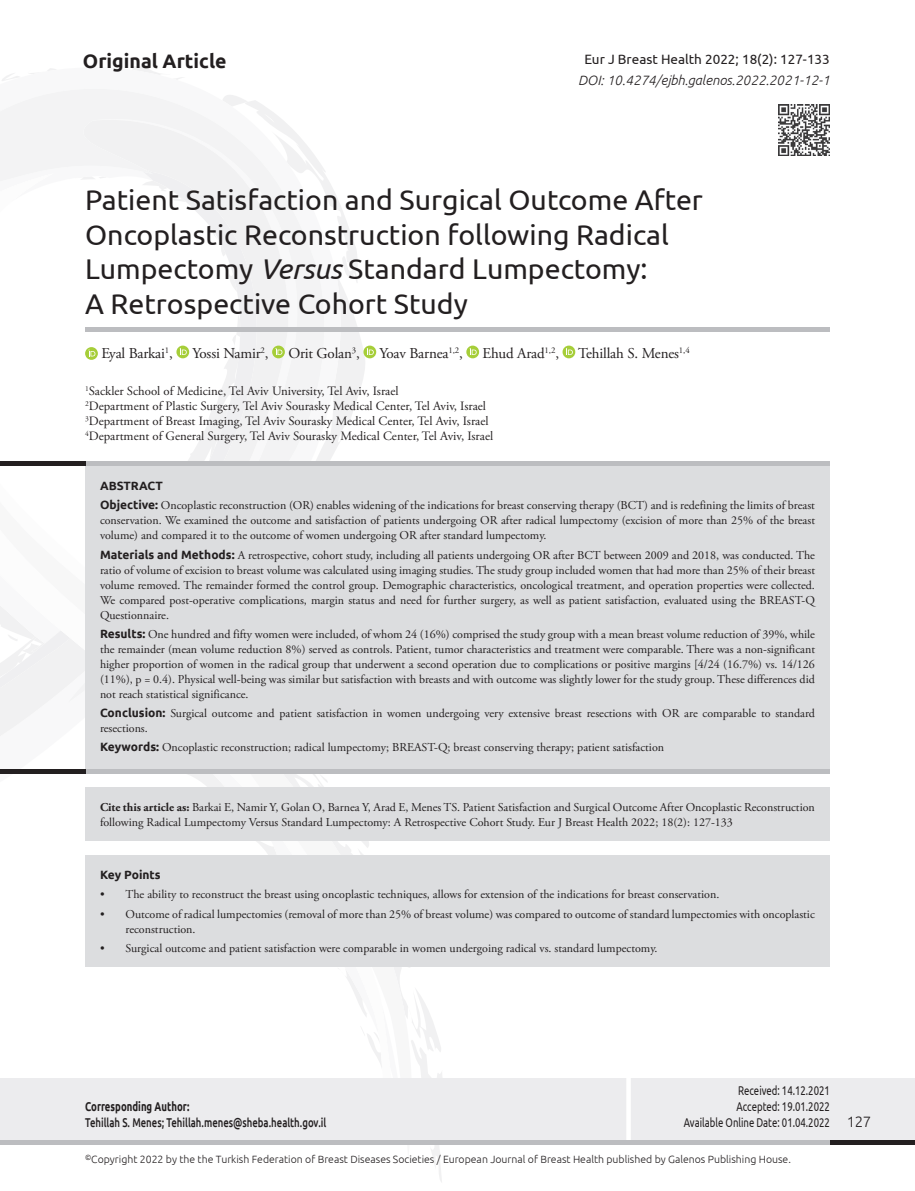
<style>
.page{position:relative;width:915px;height:1191px;background:#fff}
.page>*{position:absolute;margin:0;border:0;box-sizing:border-box;transform-origin:0 0}
._1__BASLIK{font:28.5px/34.5px "Ubuntu";color:#231f20}
.t1{font:700 19.5px "Ubuntu";color:#231f20}
.YAZARLAR{font:15px "Adobe Garamond Pro";letter-spacing:-.01em;color:#231f20}
.t2{font:300 15px "Ubuntu";color:#231f20}
.DOI{font:italic 300 13.5px "Ubuntu";color:#231f20}
.SAYFA_ARALIK{font:13.5px "Ubuntu";color:#231f20}
.KURUMLAR{font:12.75px "Adobe Garamond Pro";color:#231f20}
.t3{font:12.75px "Ubuntu";color:#231f20;scale:.75 1}
.t4{font:500 12.75px "Ubuntu";color:#231f20;scale:.75 1}
.t5{font:700 12.75px "Ubuntu";color:#231f20;scale:.75 1}
.ÖZET{font:12px/15px "Adobe Garamond Pro";color:#231f20;text-align:justify}
.KEYPOINT{font:12px/15px "Adobe Garamond Pro";color:#231f20}
.CİTE_AS{font:12px/15px "Adobe Garamond Pro";color:#231f20}
.KEYPOINT-BOLD{font:700 12px "Ubuntu";color:#231f20}
.ABSTRACT{font:700 12px "Ubuntu";color:#231f20}
.t6{font:300 10.5px "Ubuntu";color:#231f20}
.s1{font-style:italic}
.s2{font-family:"Ubuntu";font-weight:700}
.s3{font-weight:700}
</style>
<div class="page">
<svg style="left:415px;top:990px;width:30px;height:192px"></svg>
<svg style="left:0;top:688px;width:415px;height:457px"></svg>
<div style="left:0;top:1078px;width:914px;height:61px;background:#ececee"></div>
<hr style="left:626px;top:1076px;width:4px;height:65px;background:#fff">
<div style="left:0;top:1139px;width:914px;height:5px;background:#bcbdc0"></div>
<div style="left:829px;top:1139px;width:85px;height:5px;background:#231f20"></div>
<img style="left:778px;top:104px;width:51px;height:52px">
<div style="left:85px;top:327px;width:744px;height:5px;background:#bcbdc0"></div>
<div style="left:85px;top:466px;width:744px;height:303px;background:#dcdddf"></div>
<hr style="left:85px;top:769px;width:744px;height:4px;background:#bcbdc0">
<hr style="left:0;top:769px;width:85px;height:4px;background:#231f20">
<div style="left:85px;top:461px;width:744px;height:5px;background:#bcbdc0"></div>
<div style="left:85px;top:787px;width:744px;height:54px;background:#dcdddf"></div>
<svg style="left:363px;top:345px;width:13px;height:13px"></svg>
<svg style="left:0;top:100px;width:373px;height:588px"></svg>
<svg style="left:466px;top:345px;width:13px;height:13px"></svg>
<svg style="left:469px;top:348px;width:7px;height:7px"></svg>
<svg style="left:562px;top:345px;width:13px;height:13px"></svg>
<svg style="left:565px;top:348px;width:7px;height:7px"></svg>
<div style="left:85px;top:855px;width:744px;height:112px;background:#dcdddf"></div>
<h2 class="t1" style="left:83px;top:50px;width:145px">Original Article</h2>
<p class="SAYFA_ARALIK" style="left:584px;top:51px;width:247px">Eur J Breast Health 2022; 18(2): 127-133</p>
<p class="DOI" style="left:578px;top:72px;width:253px">DOI: 10.4274/ejbh.galenos.2022.2021-12-1</p>
<p class="_1__BASLIK" style="left:85px;top:182px;width:619px">Patient Satisfaction and Surgical Outcome After Oncoplastic Reconstruction following Radical Lumpectomy <span class="s1">Versus</span> Standard Lumpectomy:<br>A Retrospective Cohort Study</p>
<p class="YAZARLAR" style="left:101px;top:344px;width:73px">Eyal Barkai<sup>1</sup>,</p>
<p class="YAZARLAR" style="left:192px;top:344px;width:78px">Yossi Namir<sup>2</sup>,</p>
<p class="YAZARLAR" style="left:288px;top:344px;width:73px">Orit Golan<sup>3</sup>,</p>
<p class="YAZARLAR" style="left:379px;top:344px;width:85px">Yoav Barnea<sup>1,2</sup>,</p>
<p class="YAZARLAR" style="left:482px;top:344px;width:78px">Ehud Arad<sup>1,2</sup>,</p>
<p class="YAZARLAR" style="left:578px;top:344px;width:113px">Tehillah S. Menes<sup>1,4</sup></p>
<p class="KURUMLAR" style="left:85px;top:383px;width:315px"><sup>1</sup>Sackler School of Medicine, Tel Aviv University, Tel Aviv, Israel</p>
<p class="KURUMLAR" style="left:85px;top:398px;width:402px"><sup>2</sup>Department of Plastic Surgery, Tel Aviv Sourasky Medical Center, Tel Aviv, Israel</p>
<p class="KURUMLAR" style="left:85px;top:413px;width:405px"><sup>3</sup>Department of Breast Imaging, Tel Aviv Sourasky Medical Center, Tel Aviv, Israel</p>
<p class="KURUMLAR" style="left:85px;top:428px;width:409px"><sup>4</sup>Department of General Surgery, Tel Aviv Sourasky Medical Center, Tel Aviv, Israel</p>
<p class="ABSTRACT" style="left:100px;top:478px;width:64px">ABSTRACT</p>
<p class="ÖZET" style="left:100px;top:498px;width:716px"><span class="s2">Objective:</span> Oncoplastic reconstruction (OR) enables widening of the indications for breast conserving therapy (BCT) and is redefining the limits of breast conservation. We examined the outcome and satisfaction of patients undergoing OR after radical lumpectomy (excision of more than 25% of the breast volume) and compared it to the outcome of women undergoing OR after standard lumpectomy.</p>
<p class="ÖZET" style="left:100px;top:548px;width:716px"><span class="s2">Materials and Methods:</span> A retrospective, cohort study, including all patients undergoing OR after BCT between 2009 and 2018, was conducted. The ratio of volume of excision to breast volume was calculated using imaging studies. The study group included women that had more than 25% of their breast volume removed. The remainder formed the control group. Demographic characteristics, oncological treatment, and operation properties were collected.<br>We compared post-operative complications, margin status and need for further surgery, as well as patient satisfaction, evaluated using the BREAST-Q Questionnaire.</p>
<p class="ÖZET" style="left:100px;top:627px;width:716px"><span class="s2">Results:</span> One hundred and fifty women were included, of whom 24 (16%) comprised the study group with a mean breast volume reduction of 39%, while the remainder (mean volume reduction 8%) served as controls. Patient, tumor characteristics and treatment were comparable. There was a non-significant higher proportion of women in the radical group that underwent a second operation due to complications or positive margins [4/24 (16.7%) vs. 14/126 (11%), p = 0.4). Physical well-being was similar but satisfaction with breasts and with outcome was slightly lower for the study group. These differences did not reach statistical significance.</p>
<p class="ÖZET" style="left:100px;top:706px;width:716px"><span class="s2">Conclusion:</span> Surgical outcome and patient satisfaction in women undergoing very extensive breast resections with OR are comparable to standard resections.</p>
<p class="ÖZET" style="left:100px;top:740px;width:565px"><span class="s2">Keywords:</span> Oncoplastic reconstruction; radical lumpectomy; BREAST-Q; breast conserving therapy; patient satisfaction</p>
<p class="CİTE_AS" style="left:100px;top:800px;width:716px"><span class="s3">Cite this article as:</span> Barkai E, Namir Y, Golan O, Barnea Y, Arad E, Menes TS. Patient Satisfaction and Surgical Outcome After Oncoplastic Reconstruction following Radical Lumpectomy Versus Standard Lumpectomy: A Retrospective Cohort Study. Eur J Breast Health 2022; 18(2): 127-133</p>
<p class="KEYPOINT-BOLD" style="left:100px;top:867px;width:62px">Key Points</p>
<p class="KEYPOINT" style="left:100px;top:887px;width:620px">• The ability to reconstruct the breast using oncoplastic techniques, allows for extension of the indications for breast conservation.</p>
<p class="KEYPOINT" style="left:125px;top:907px;width:690px;text-indent:-26px">• Outcome of radical lumpectomies (removal of more than 25% of breast volume) was compared to outcome of standard lumpectomies with oncoplastic reconstruction.</p>
<p class="KEYPOINT" style="left:100px;top:941px;width:559px">• Surgical outcome and patient satisfaction were comparable in women undergoing radical vs. standard lumpectomy.</p>
<p class="t5" style="left:85px;top:1099px;width:140px">Corresponding Author:</p>
<p class="t4" style="left:85px;top:1114px;width:323px">Tehillah S. Menes; Tehillah.menes@sheba.health.gov.il</p>
<p class="t3" style="left:738px;top:1083px;width:124px">Received: 14.12.2021</p>
<p class="t3" style="left:736px;top:1099px;width:126px">Accepted: 19.01.2022</p>
<p class="t3" style="left:683px;top:1115px;width:196px">Available Online Date: 01.04.2022</p>
<p class="t6" style="left:85px;top:1152px;width:707px"><sup>©</sup>Copyright 2022 by the the Turkish Federation of Breast Diseases Societies / European Journal of Breast Health published by Galenos Publishing House.</p>
<p class="t2" style="left:846px;top:1112px;width:26px">127</p>
</div>
